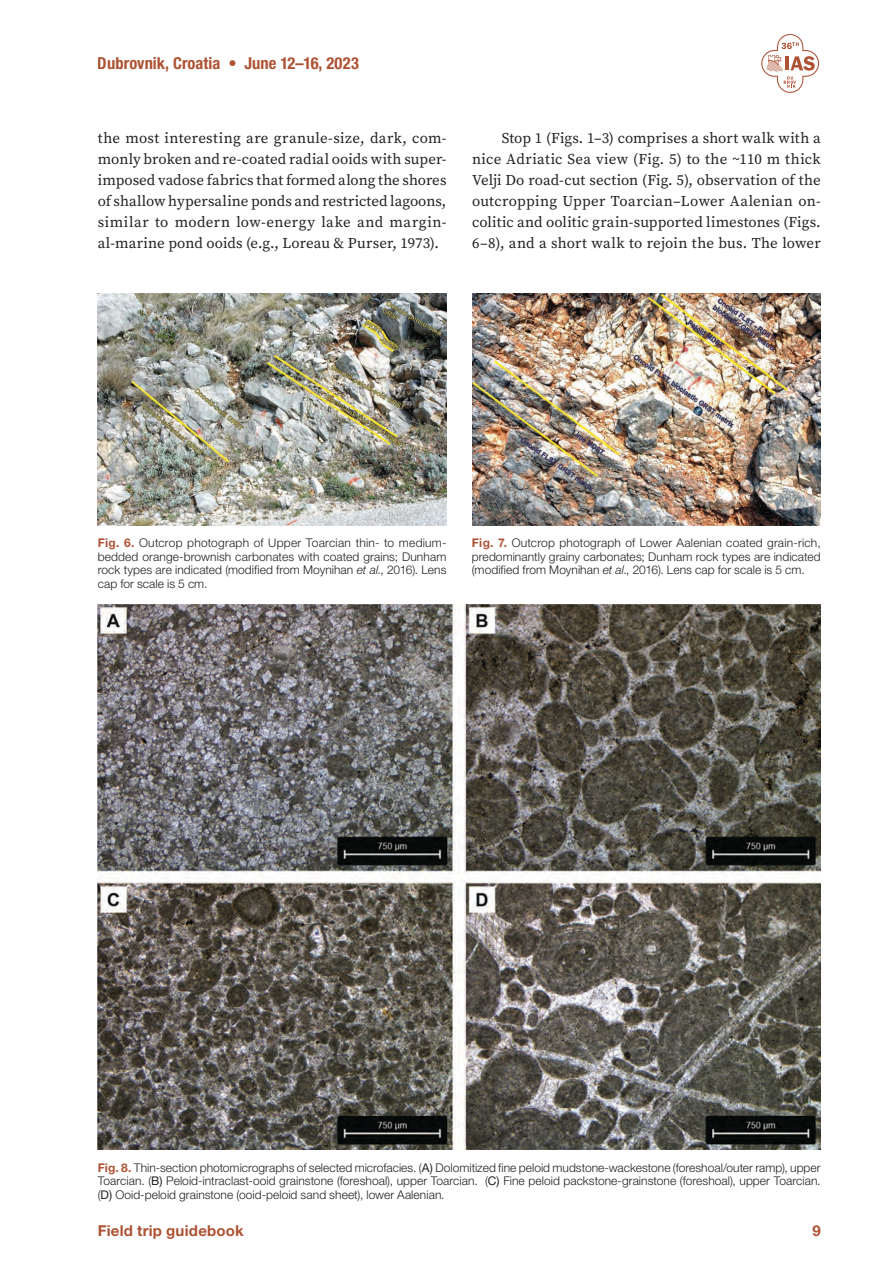
<style>
.page{position:relative;width:893px;height:1263px;background:#fff}
.page>*{position:absolute;margin:0;border:0;box-sizing:border-box;transform-origin:0 0}
.t1{font:700 condensed 16.5px "Helvetica Neue LT Pro";color:#ae5233}
.t2{font:15px/21px "Source Serif Variable";letter-spacing:.01em;color:#20231e;text-align:justify}
.t3{font:700 15px "Helvetica Neue LT Pro";letter-spacing:.015em;color:#ae5233}
.t4{font:300 12px/13.5px "Helvetica Neue LT Pro";letter-spacing:.005em;color:#20231e;text-align:justify}
.s1{font-weight:700;color:#ae5233}
.s2{font-style:italic}
.s3{font-weight:400}
</style>
<div class="page">
<svg style="left:761px;top:34px;width:58px;height:59px"></svg>
<img style="left:98px;top:294px;width:348px;height:232px">
<img style="left:472px;top:294px;width:349px;height:232px">
<img style="left:98px;top:605px;width:723px;height:544px">
<h1 class="t1" style="left:98px;top:53px;width:263px">Dubrovnik, Croatia • June 12–16, 2023</h1>
<p class="t2" style="left:98px;top:128px;width:350px">the most interesting are granule-size, dark, com&shy;monly broken and re-coated radial ooids with super&shy;imposed vadose fabrics that formed along the shores of shallow hypersaline ponds and restricted lagoons, similar to modern low-energy lake and margin&shy;al-marine pond ooids (e.g., Loreau &amp; Purser, 1973).</p>
<p class="t2" style="left:472px;top:128px;width:350px;text-indent:30px">Stop 1 (Figs. 1–3) comprises a short walk with a nice Adriatic Sea view (Fig. 5) to the ~110 m thick Velji Do road-cut section (Fig. 5), observation of the outcropping Upper Toarcian–Lower Aalenian on&shy;colitic and oolitic grain-supported limestones (Figs.<br>6–8), and a short walk to rejoin the bus. The lower</p>
<p class="t4" style="left:98px;top:536px;width:350px"><span class="s1">Fig. 6.</span> Outcrop photograph of Upper Toarcian thin- to medium&shy;bedded orange-brownish carbonates with coated grains; Dunham rock types are indicated (modified from Moynihan <span class="s2">et al</span>., 2016). Lens cap for scale is 5 cm.</p>
<p class="t4" style="left:472px;top:536px;width:350px"><span class="s1">Fig. 7.</span> Outcrop photograph of Lower Aalenian coated grain-rich, predominantly grainy carbonates; Dunham rock types are indicated (modified from Moynihan <span class="s2">et al</span>., 2016). Lens cap for scale is 5 cm.</p>
<p class="t4" style="left:98px;top:1161px;width:724px"><span class="s1">Fig. 8.</span> Thin-section photomicrographs of selected microfacies. (<span class="s3">A)</span> Dolomitized fine peloid mudstone-wackestone (foreshoal/outer ramp), upper Toarcian. (<span class="s3">B)</span> Peloid-intraclast-ooid grainstone (foreshoal), upper Toarcian. (<span class="s3">C)</span> Fine peloid packstone-grainstone (foreshoal), upper Toarcian. (<span class="s3">D)</span> Ooid-peloid grainstone (ooid-peloid sand sheet), lower Aalenian.</p>
<p class="t3" style="left:98px;top:1222px;width:147px">Field trip guidebook</p>
<p class="t3" style="left:812px;top:1222px;width:10px">9</p>
</div>
